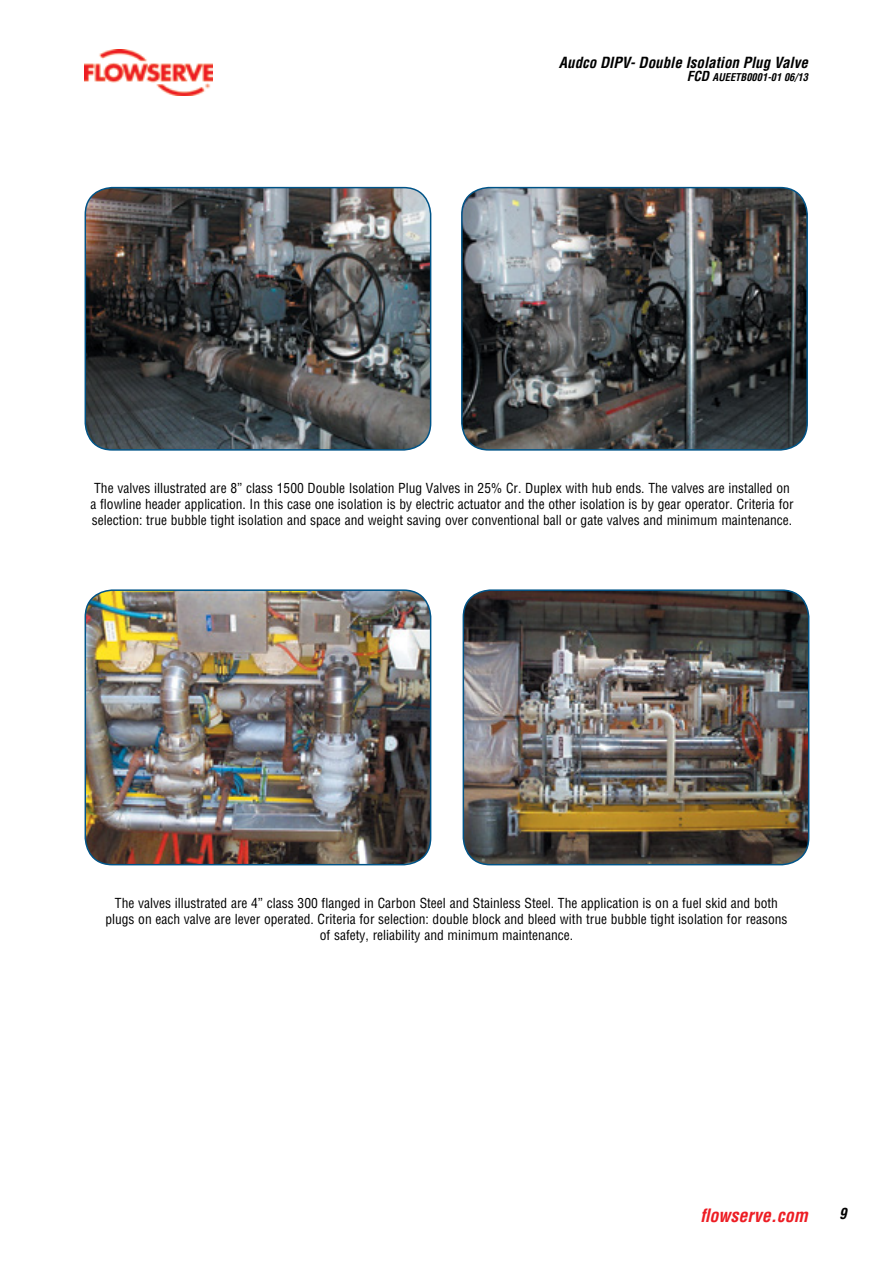
<style>
.page{position:relative;width:893px;height:1263px;background:#fff}
.page>*{position:absolute;margin:0;border:0;box-sizing:border-box;transform-origin:0 0}
.t1{font:italic 700 condensed 18px "Helvetica LT Std";color:#ed1d24}
.t2{font:italic 700 condensed 15px "Helvetica LT Std";color:#000}
.t3{font:condensed 13.5px/16.2px "Helvetica LT Std";color:#000}
.t4{font:italic 700 condensed 10.5px "Helvetica LT Std";color:#000}
.s1{font-size:13.5px}
</style>
<div class="page">
<img style="left:85px;top:49px;width:127px;height:47px">
<img style="left:85px;top:188px;width:346px;height:262px">
<div style="left:85px;top:187px;width:346px;height:264px;border:2px solid #005488;border-radius:27px"></div>
<img style="left:462px;top:188px;width:345px;height:262px">
<div style="left:461px;top:187px;width:347px;height:264px;border:2px solid #005488;border-radius:27px"></div>
<img style="left:85px;top:590px;width:346px;height:275px">
<div style="left:85px;top:589px;width:346px;height:276px;border:2px solid #005488;border-radius:27px"></div>
<img style="left:463px;top:590px;width:346px;height:275px">
<div style="left:463px;top:589px;width:346px;height:276px;border:2px solid #005488;border-radius:27px"></div>
<p class="t2" style="left:559px;top:53px;width:251px">Audco DIPV- Double Isolation Plug Valve</p>
<p class="t4" style="left:687px;top:71px;width:123px"><span class="s1">FCD</span> AUEETB0001-01 06/13</p>
<p class="t3" style="left:90px;top:480px;width:705px">The valves illustrated are 8” class 1500 Double Isolation Plug Valves in 25% Cr. Duplex with hub ends. The valves are installed on a flowline header application. In this case one isolation is by electric actuator and the other isolation is by gear operator. Criteria for selection: true bubble tight isolation and space and weight saving over conventional ball or gate valves and minimum maintenance.</p>
<p class="t3" style="left:105px;top:894px;width:684px;text-align:center">The valves illustrated are 4” class 300 flanged in Carbon Steel and Stainless Steel. The application is on a fuel skid and both plugs on each valve are lever operated. Criteria for selection: double block and bleed with true bubble tight isolation for reasons of safety, reliability and minimum maintenance.</p>
<h1 class="t1" style="left:701px;top:1204px;width:109px">flowserve.com</h1>
<p class="t2" style="left:839px;top:1204px;width:9px">9</p>
</div>
